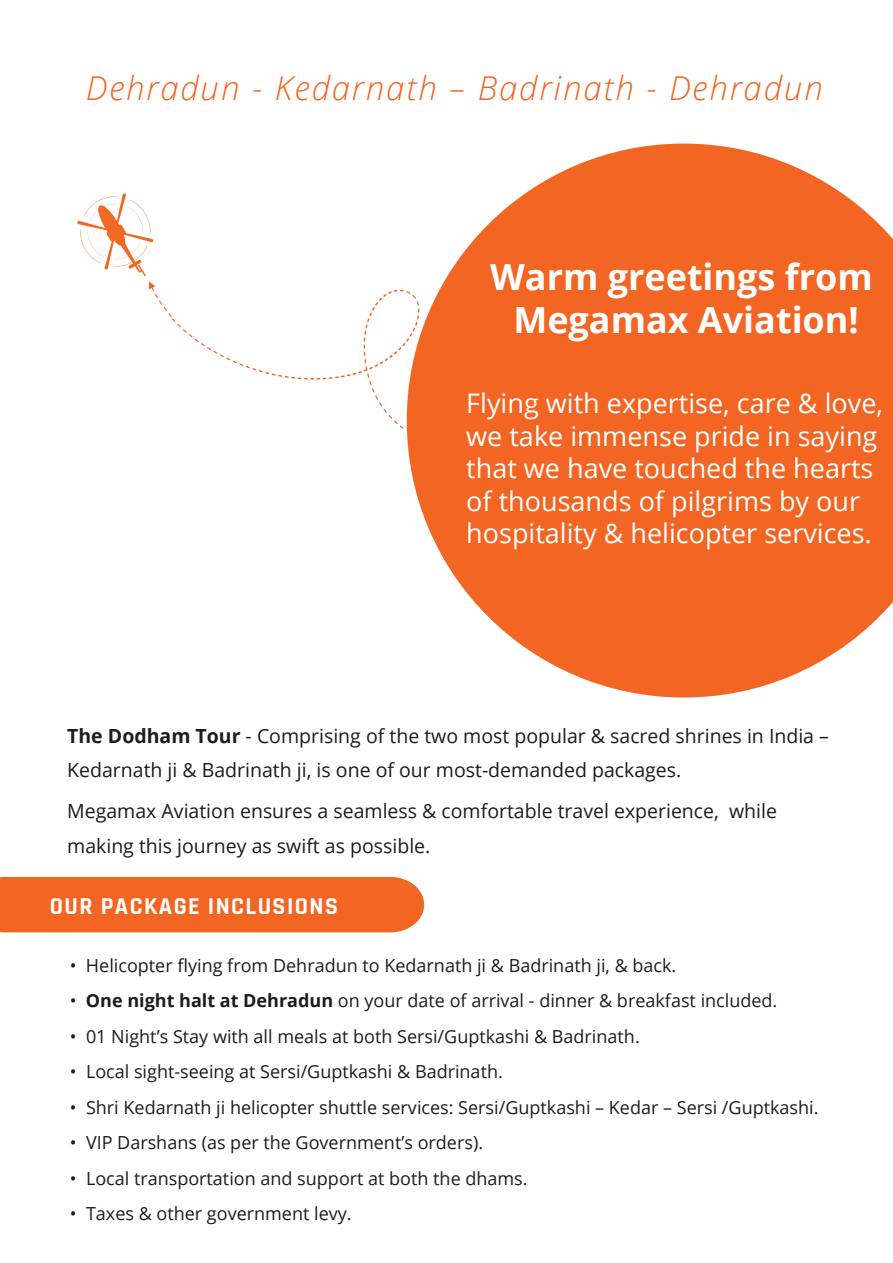
<style>
.page{position:relative;width:893px;height:1263px;background:#fff}
.page>*{position:absolute;margin:0;border:0;box-sizing:border-box;transform-origin:0 0}
.t1{font:700 36px/43.2px "Open Sans";color:#fff;text-align:center}
.t2{font:italic 300 33px "Open Sans";letter-spacing:.055em;color:#f26522}
.t3{font:27px/32.4px "Open Sans";color:#fff}
.t4{font:700 25.5px "Open Sans";letter-spacing:.06em;color:#fff}
.t5{font:700 24px "Rajdhani";letter-spacing:.06em;color:#fff}
.t6{font:19.5px/34.2px "Open Sans";color:#1c1c1c}
.t7{font:18px "Open Sans";color:#1c1c1c}
.s1{font-weight:700}
</style>
<div class="page">
<svg style="left:407px;top:144px;width:486px;height:553px;fill:#f26522"></svg>
<svg style="left:77px;top:193px;width:342px;height:238px"></svg>
<div style="left:0;top:876px;width:425px;height:56px;background:#f26522"></div>
<h2 class="t2" style="left:86px;top:65px;width:739px">Dehradun - Kedarnath – Badrinath - Dehradun</h2>
<h1 class="t1" style="left:490px;top:254px;width:384px">Warm greetings from<br>Megamax Aviation!</h1>
<h3 class="t4" style="left:533px;top:261px;width:299px">Warm greetings from</h3>
<h3 class="t3" style="left:466px;top:387px;width:418px">Flying with expertise, care &amp; love, we take immense pride in saying that we have touched the hearts of thousands of pilgrims by our hospitality &amp; helicopter services.</h3>
<p class="t6" style="left:67px;top:718px;width:763px"><span class="s1">The Dodham Tour</span> - Comprising of the two most popular &amp; sacred shrines in India –<br>Kedarnath ji &amp; Badrinath ji, is one of our most-demanded packages.</p>
<p class="t6" style="left:67px;top:794px;width:711px">Megamax Aviation ensures a seamless &amp; comfortable travel experience, while making this journey as swift as possible.</p>
<h3 class="t5" style="left:50px;top:892px;width:290px">OUR PACKAGE INCLUSIONS</h3>
<p class="t7" style="left:70px;top:953px;width:608px">• Helicopter flying from Dehradun to Kedarnath ji &amp; Badrinath ji, &amp; back.</p>
<p class="t7" style="left:70px;top:988px;width:709px">• <span class="s1">One night halt at Dehradun</span> on your date of arrival - dinner &amp; breakfast included.</p>
<p class="t7" style="left:70px;top:1024px;width:571px">• 01 Night’s Stay with all meals at both Sersi/Guptkashi &amp; Badrinath.</p>
<p class="t7" style="left:70px;top:1059px;width:434px">• Local sight-seeing at Sersi/Guptkashi &amp; Badrinath.</p>
<p class="t7" style="left:70px;top:1095px;width:750px">• Shri Kedarnath ji helicopter shuttle services: Sersi/Guptkashi – Kedar – Sersi /Guptkashi.</p>
<p class="t7" style="left:70px;top:1130px;width:415px">• VIP Darshans (as per the Government’s orders).</p>
<p class="t7" style="left:70px;top:1165px;width:459px">• Local transportation and support at both the dhams.</p>
<p class="t7" style="left:70px;top:1201px;width:283px">• Taxes &amp; other government levy.</p>
</div>
